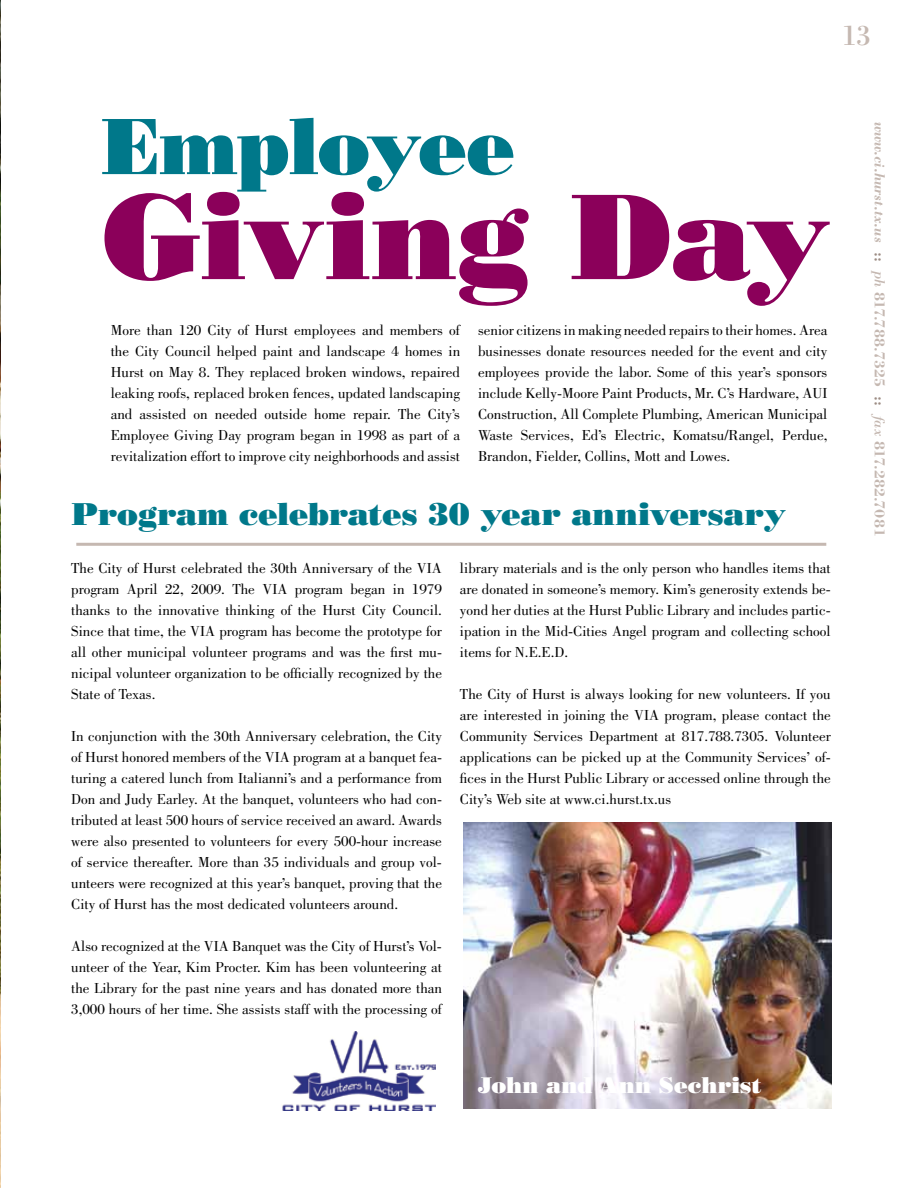
<style>
.page{position:relative;width:918px;height:1188px;background:#fff}
.page>*{position:absolute;margin:0;border:0;box-sizing:border-box;transform-origin:0 0}
.t1{font:121.5px "Bodoni Poster";letter-spacing:-.02em;color:#8b005a}
.t2{font:79.5px "Bodoni Poster";letter-spacing:-.02em;color:#00788a}
.t3{font:31.5px "Bodoni Poster";letter-spacing:-.005em;color:#00788a}
.t4{font:30px "Bodoni";color:#c5b8b1}
.t5{font:22.5px "Bodoni Poster";color:#fff}
.t6{font:15px/21px "Bodoni";color:#000;text-align:justify}
.t7{font:700 15px "Bodoni";color:#c5b8b1}
.s1{font-style:italic}
.s2{color:#9d8d85}
.s3{font-weight:400;font-style:italic}
</style>
<div class="page">
<img style="left:0;top:0;width:1px;height:1188px">
<img style="left:282px;top:1031px;width:154px;height:79px">
<hr style="left:76px;top:543px;width:750px;height:3px;background:#c5b8b1">
<img style="left:463px;top:822px;width:369px;height:287px">
<h3 class="t4" style="left:842px;top:17px;width:31px">13</h3>
<h2 class="t2" style="left:102px;top:98px;width:415px">Employee</h2>
<h1 class="t1" style="left:102px;top:162px;width:732px">Giving Day</h1>
<p class="t6" style="left:111px;top:320px;width:351px">More than 120 City of Hurst employees and members of the City Council helped paint and landscape 4 homes in Hurst on May 8. They replaced broken windows, repaired leaking roofs, replaced broken fences, updated landscaping and assisted on needed outside home repair. The City’s Employee Giving Day program began in 1998 as part of a revitalization effort to improve city neighborhoods and assist</p>
<p class="t6" style="left:478px;top:320px;width:351px">senior citizens in making needed repairs to their homes. Area businesses donate resources needed for the event and city employees provide the labor. Some of this year’s sponsors include Kelly-Moore Paint Products, Mr. C’s Hardware, AUI Construction, All Complete Plumbing, American Municipal Waste Services, Ed’s Electric, Komatsu/Rangel, Perdue, Brandon, Fielder, Collins, Mott and Lowes.</p>
<h3 class="t3" style="left:72px;top:495px;width:716px">Program celebrates 30 year anniversary</h3>
<p class="t6" style="left:71px;top:558px;width:372px">The City of Hurst celebrated the 30th Anniversary of the VIA program April 22, 2009. The VIA program began in 1979 thanks to the innovative thinking of the Hurst City Council.<br>Since that time, the VIA program has become the prototype for all other municipal volunteer programs and was the first mu&shy;nicipal volunteer organization to be officially recognized by the State of Texas.</p>
<p class="t6" style="left:71px;top:726px;width:372px">In conjunction with the 30th Anniversary celebration, the City of Hurst honored members of the VIA program at a banquet fea&shy;turing a catered lunch from Italianni’s and a performance from Don and Judy Earley. At the banquet, volunteers who had con&shy;tributed at least 500 hours of service received an award. Awards were also presented to volunteers for every 500-hour increase of service thereafter. More than 35 individuals and group vol&shy;unteers were recognized at this year’s banquet, proving that the City of Hurst has the most dedicated volunteers around.</p>
<p class="t6" style="left:71px;top:936px;width:372px">Also recognized at the VIA Banquet was the City of Hurst’s Vol&shy;unteer of the Year, Kim Procter. Kim has been volunteering at the Library for the past nine years and has donated more than 3,000 hours of her time. She assists staff with the processing of</p>
<p class="t6" style="left:460px;top:558px;width:372px">library materials and is the only person who handles items that are donated in someone’s memory. Kim’s generosity extends be&shy;yond her duties at the Hurst Public Library and includes partic&shy;ipation in the Mid-Cities Angel program and collecting school items for N.E.E.D.</p>
<p class="t6" style="left:460px;top:684px;width:372px">The City of Hurst is always looking for new volunteers. If you are interested in joining the VIA program, please contact the Community Services Department at 817.788.7305. Volunteer applications can be picked up at the Community Services’ of&shy;fices in the Hurst Public Library or accessed online through the City’s Web site at www.ci.hurst.tx.us</p>
<h3 class="t5" style="left:478px;top:1071px;width:285px">John and Ann Sechrist</h3>
<p class="t7" style="left:889px;top:122px;width:417px;rotate:90deg"><span class="s1">www.ci.hurst.tx.us</span> <span class="s2">::</span> <span class="s3">ph</span> 817.788.7325 <span class="s2">::</span> <span class="s3">fax</span> 817.282.7081</p>
</div>
